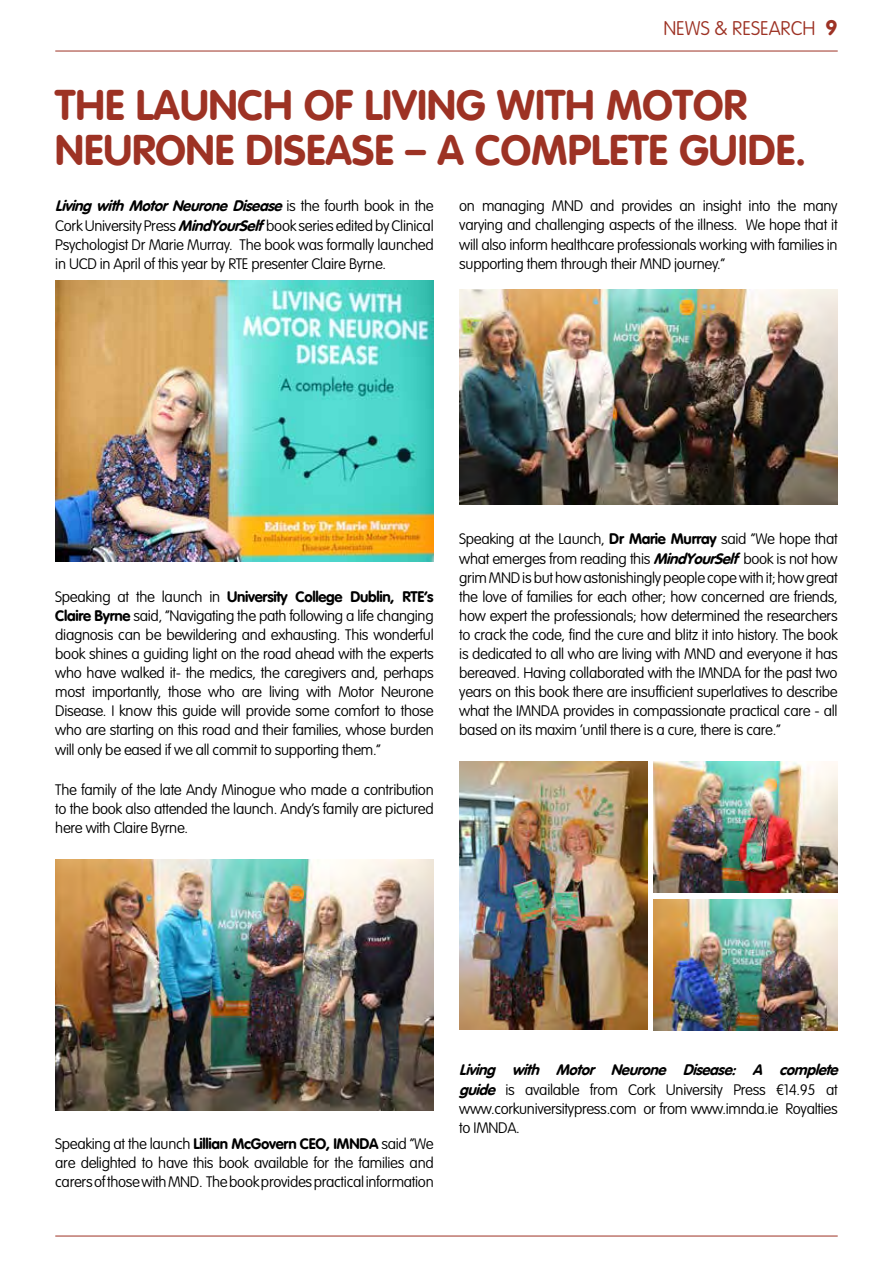
<style>
.page{position:relative;width:893px;height:1263px;background:#fff}
.page>*{position:absolute;margin:0;border:0;box-sizing:border-box;transform-origin:0 0}
.t1{font:42px/45px "VAG Rounded Bold";color:#9d3224}
.t2{font:100 19.5px "VAG Rounded Std";color:#9d3224}
.t3{font:100 15px/19px "VAG Rounded Std";letter-spacing:-.02em;color:#000;text-align:justify}
.t4{font:italic 15px "VAG Rounded Bold";color:#000}
.t5{font:15px "VAG Rounded Bold";letter-spacing:-.02em;color:#000}
.s1{font-family:"VAG Rounded Bold";font-weight:400;font-size:21px}
.s2{font-family:"VAG Rounded Std";font-weight:100;font-style:normal}
.s3{font-family:"VAG Rounded Bold";font-weight:400;font-style:italic}
.s4{font-family:"VAG Rounded Std";font-weight:100}
.s5{font-family:"VAG Rounded Bold";font-weight:400}
</style>
<div class="page">
<hr style="left:55px;top:1236px;width:783px;height:1px;background:#9d3224">
<hr style="left:55px;top:51px;width:783px;height:1px;background:#9d3224">
<img style="left:55px;top:281px;width:378px;height:281px">
<img style="left:55px;top:860px;width:378px;height:251px">
<img style="left:459px;top:289px;width:378px;height:215px">
<img style="left:653px;top:761px;width:185px;height:131px">
<img style="left:653px;top:900px;width:185px;height:130px">
<img style="left:459px;top:761px;width:188px;height:269px">
<h2 class="t2" style="left:663px;top:17px;width:176px">NEWS &amp; RESEARCH <span class="s1">9</span></h2>
<h1 class="t1" style="left:55px;top:82px;width:753px">THE LAUNCH OF LIVING WITH MOTOR<br>NEURONE DISEASE – A COMPLETE GUIDE.</h1>
<p class="t4" style="left:55px;top:197px;width:380px">Living with Motor Neurone Disease<span class="s2">i s t h e f o u r t h b o o k i n t h e</span></p>
<p class="t3" style="left:55px;top:217px;width:380px">Cork University Press <span class="s3">MindYourSelf</span> book series edited by Clinical Psychologist Dr Marie Murray. The book was formally launched in UCD in April of this year by RTE presenter Claire Byrne.</p>
<p class="t3" style="left:459px;top:197px;width:380px">on managing MND and provides an insight into the many varying and challenging aspects of the illness. We hope that it will also inform healthcare professionals working with families in supporting them through their MND journey.”</p>
<p class="t5" style="left:55px;top:588px;width:380px"><span class="s4">Speaking at the launch in</span> University College Dublin, RTE’s</p>
<p class="t3" style="left:55px;top:607px;width:380px"><span class="s5">Claire Byrne</span> said, “Navigating the path following a life changing diagnosis can be bewildering and exhausting. This wonderful book shines a guiding light on the road ahead with the experts who have walked it- the medics, the caregivers and, perhaps most importantly, those who are living with Motor Neurone Disease. I know this guide will provide some comfort to those who are starting on this road and their families, whose burden will only be eased if we all commit to supporting them.”</p>
<p class="t3" style="left:55px;top:780px;width:380px">The family of the late Andy Minogue who made a contribution to the book also attended the launch. Andy’s family are pictured here with Claire Byrne.</p>
<p class="t3" style="left:459px;top:530px;width:380px">Speaking at the Launch, <span class="s5">Dr Marie Murray</span> said “We hope that what emerges from reading this <span class="s3">MindYourSelf</span> book is not how grim MND is but how astonishingly people cope with it; how great the love of families for each other; how concerned are friends, how expert the professionals; how determined the researchers to crack the code, find the cure and blitz it into history. The book is dedicated to all who are living with MND and everyone it has bereaved. Having collaborated with the IMNDA for the past two years on this book there are insufficient superlatives to describe what the IMNDA provides in compassionate practical care - all based on its maxim ‘until there is a cure, there is care.”</p>
<p class="t3" style="left:55px;top:1134px;width:380px">Speaking at the launch <span class="s5">Lillian McGovern CEO, IMNDA</span> said “We are delighted to have this book available for the families and carers of those with MND. The book provides practical information</p>
<p class="t4" style="left:459px;top:1061px;width:385px">Living with Motor Neurone Disease: A complete</p>
<p class="t3" style="left:459px;top:1080px;width:380px"><span class="s3">guide</span> is available from Cork University Press €14.95 at www.corkuniversitypress.com or from www.imnda.ie Royalties to IMNDA.</p>
</div>
